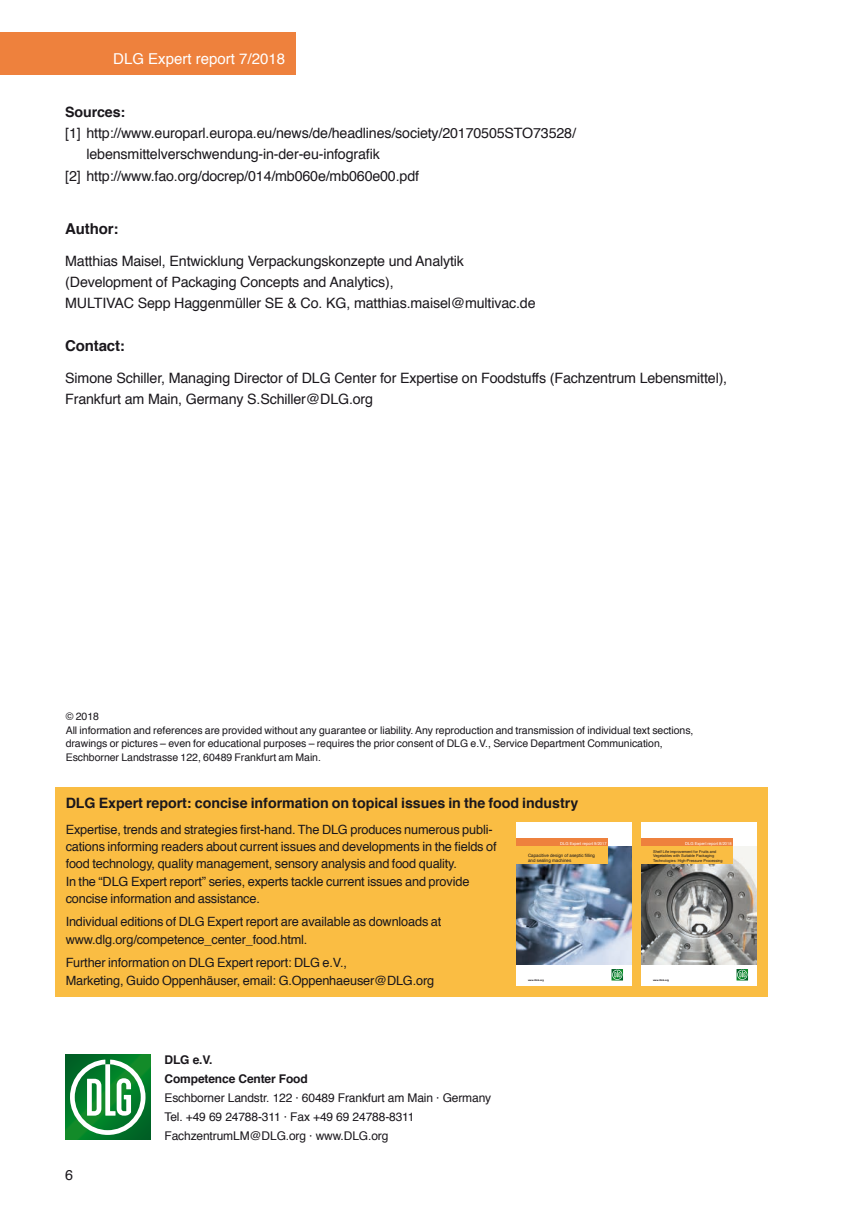
<style>
.page{position:relative;width:851px;height:1212px;background:#fff}
.page>*{position:absolute;margin:0;border:0;box-sizing:border-box;transform-origin:0 0}
.t1{font:15px "Helvetica";color:#fff}
.t2{font:700 15px "Helvetica";letter-spacing:-.01em;color:#1a171c}
.t3{font:14.25px/21.3px "Helvetica";letter-spacing:-.01em;color:#1a171c}
.t4{font:700 14.25px "Helvetica";letter-spacing:-.005em;color:#1a171c}
.t5{font:12.75px/17.2px "Helvetica";letter-spacing:-.015em;color:#1a171c}
.t6{font:12px/19px "Helvetica";letter-spacing:-.01em;color:#1a171c}
.t7{font:700 12px/19px "Helvetica";letter-spacing:-.01em;color:#1a171c}
.t8{font:10.5px/13.5px "Helvetica";letter-spacing:-.005em;color:#1a171c}
.t9{font:4.5px/5.1px "Helvetica";color:#1a171c}
.t10{font:4.05px "Helvetica";color:#fff}
.t11{font:3.9px/4.5px "Helvetica";color:#1a171c}
.t12{font:700 2.4px "Helvetica";color:#1a171c}
</style>
<div class="page">
<div style="left:55px;top:787px;width:712px;height:210px;background:#fabd43"></div>
<hr style="left:0;top:32px;width:1px;height:42px;background:#ee813d">
<div style="left:1px;top:32px;width:295px;height:42px;background:#ee813d"></div>
<svg style="left:65px;top:1055px;width:85px;height:85px;background:#037428"></svg>
<svg style="left:70px;top:1059px;width:75px;height:76px"></svg>
<div style="left:516px;top:822px;width:115px;height:164px;background:#fff"></div>
<img style="left:516px;top:847px;width:115px;height:118px">
<svg style="left:611px;top:969px;width:12px;height:11px"></svg>
<div style="left:516px;top:838px;width:92px;height:9px;background:#ee813d"></div>
<div style="left:516px;top:847px;width:92px;height:17px;background:#fabd43"></div>
<div style="left:641px;top:822px;width:115px;height:164px;background:#fff"></div>
<img style="left:641px;top:847px;width:115px;height:118px">
<svg style="left:736px;top:969px;width:12px;height:11px"></svg>
<div style="left:641px;top:838px;width:92px;height:9px;background:#ee813d"></div>
<div style="left:641px;top:847px;width:92px;height:17px;background:#fabd43"></div>
<p class="t1" style="left:113px;top:47px;width:173px">DLG Expert report 7/2018</p>
<p class="t4" style="left:65px;top:100px;width:61px">Sources:</p>
<p class="t3" style="left:65px;top:123px;width:512px">[1] http://www.europarl.europa.eu/news/de/headlines/society/20170505STO73528/</p>
<p class="t3" style="left:86px;top:144px;width:295px">lebensmittelverschwendung-in-der-eu-infografik</p>
<p class="t3" style="left:65px;top:165px;width:355px">[2] http://www.fao.org/docrep/014/mb060e/mb060e00.pdf</p>
<p class="t2" style="left:65px;top:216px;width:55px">Author:</p>
<p class="t3" style="left:65px;top:251px;width:472px">Matthias Maisel, Entwicklung Verpackungskonzepte und Analytik (Development of Packaging Concepts and Analytics),<br>MULTIVAC Sepp Haggenmüller SE &amp; Co. KG, matthias.maisel@multivac.de</p>
<p class="t2" style="left:65px;top:333px;width:61px">Contact:</p>
<p class="t3" style="left:65px;top:367px;width:663px">Simone Schiller, Managing Director of DLG Center for Expertise on Foodstuffs (Fachzentrum Lebensmittel),<br>Frankfurt am Main, Germany S.Schiller@DLG.org</p>
<p class="t8" style="left:66px;top:710px;width:629px">© 2018<br>All information and references are provided without any guarantee or liability. Any reproduction and transmission of individual text sections, drawings or pictures – even for educational purposes – requires the prior consent of DLG e.V., Service Department Communication, Eschborner Landstrasse 122, 60489 Frankfurt am Main.</p>
<p class="t4" style="left:66px;top:791px;width:514px">DLG Expert report: concise information on topical issues in the food industry</p>
<p class="t5" style="left:66px;top:821px;width:432px">Expertise, trends and strategies first-hand. The DLG produces numerous publi&shy;cations informing readers about current issues and developments in the fields of food technology, quality management, sensory analysis and food quality.<br>In the “DLG Expert report” series, experts tackle current issues and provide concise information and assistance.</p>
<p class="t5" style="left:66px;top:914px;width:377px">Individual editions of DLG Expert report are available as downloads at www.dlg.org/competence_center_food.html.</p>
<p class="t5" style="left:66px;top:955px;width:370px">Further information on DLG Expert report: DLG e.V.,<br>Marketing, Guido Oppenhäuser, email: G.Oppenhaeuser@DLG.org</p>
<p class="t10" style="left:560px;top:841px;width:48px">DLG Expert report 9/2017</p>
<p class="t9" style="left:528px;top:853px;width:68px">Capacitive design of aseptic filling and sealing machines</p>
<p class="t12" style="left:528px;top:978px;width:18px">www.DLG.org</p>
<p class="t3" style="left:65px;top:1165px;width:9px">6</p>
<p class="t7" style="left:164px;top:1050px;width:145px">DLG e.V.<br>Competence Center Food</p>
<p class="t6" style="left:164px;top:1088px;width:328px">Eschborner Landstr. 122 · 60489 Frankfurt am Main · Germany<br>Tel. +49 69 24788-311 · Fax +49 69 24788-8311<br>FachzentrumLM@DLG.org · www.DLG.org</p>
<p class="t10" style="left:685px;top:841px;width:48px">DLG Expert report 8/2018</p>
<p class="t11" style="left:653px;top:849px;width:71px">Shelf Life improvement for Fruits and<br>Vegetables with Suitable Packaging<br>Technologies: High-Pressure Processing</p>
<p class="t12" style="left:653px;top:978px;width:18px">www.DLG.org</p>
</div>
